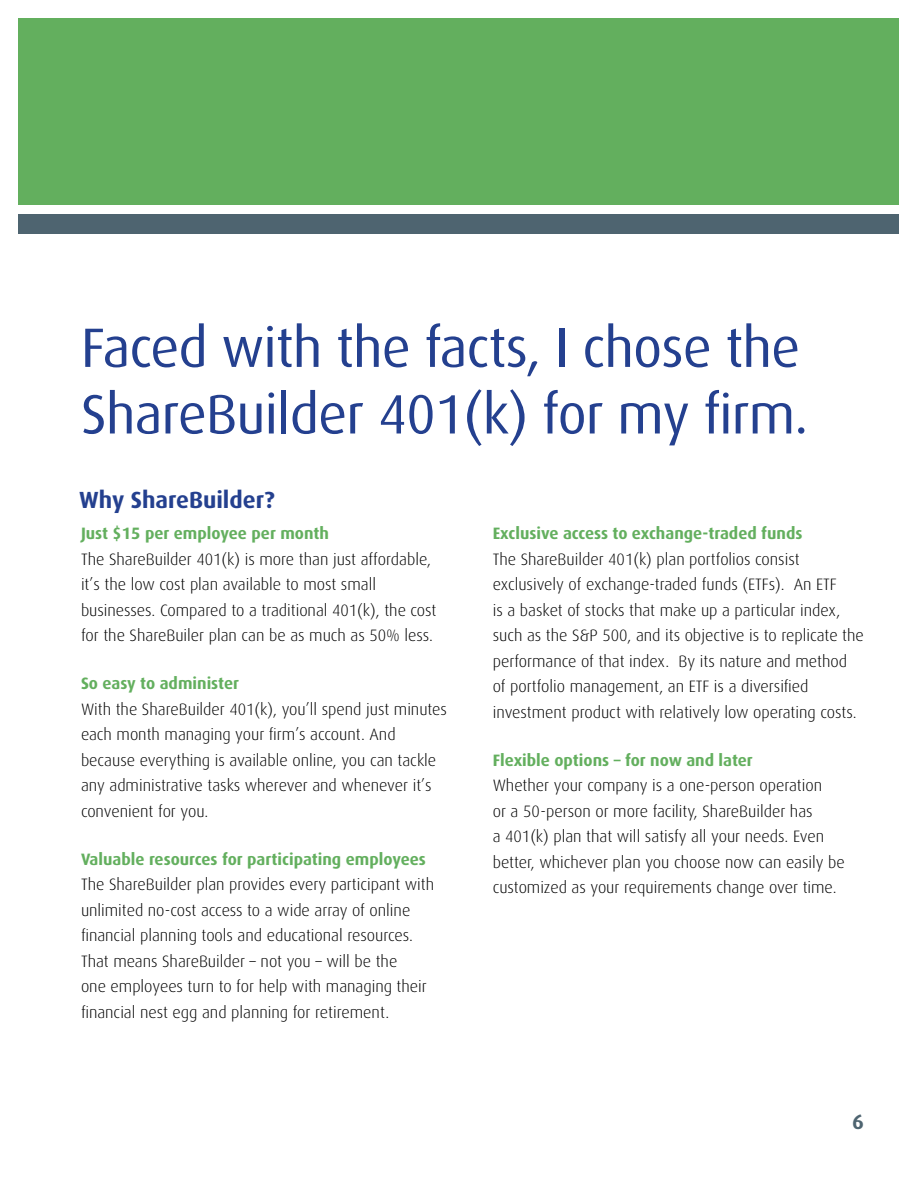
<style>
.page{position:relative;width:918px;height:1188px;background:#fff}
.page>*{position:absolute;margin:0;border:0;box-sizing:border-box;transform-origin:0 0}
.t1{font:55.5px/66.6px "Dax";letter-spacing:-.015em;color:#24408f}
.t2{font:700 23.4px "Dax";color:#24408f}
.t3{font:300 16.5px/25.5px "Dax";color:#000}
.t4{font:700 16.5px "Dax";color:#63af5e}
</style>
<div class="page">
<div style="left:19px;top:18px;width:880px;height:187px;background:#63af5e"></div>
<div style="left:19px;top:214px;width:880px;height:20px;background:#4e6470"></div>
<h1 class="t1" style="left:81px;top:315px;width:729px">Faced with the facts, I chose the<br>ShareBuilder 401(k) for my firm.</h1>
<h2 class="t2" style="left:79px;top:487px;width:197px">Why ShareBuilder?</h2>
<p class="t4" style="left:81px;top:524px;width:249px">Just $15 per employee per month</p>
<p class="t3" style="left:81px;top:546px;width:357px">The ShareBuilder 401(k) is more than just affordable, it’s the low cost plan available to most small businesses. Compared to a traditional 401(k), the cost for the ShareBuiler plan can be as much as 50% less.</p>
<p class="t4" style="left:81px;top:674px;width:160px">So easy to administer</p>
<p class="t3" style="left:81px;top:696px;width:368px">With the ShareBuilder 401(k), you’ll spend just minutes each month managing your firm’s account. And because everything is available online, you can tackle any administrative tasks wherever and whenever it’s convenient for you.</p>
<p class="t4" style="left:81px;top:850px;width:346px">Valuable resources for participating employees</p>
<p class="t3" style="left:81px;top:872px;width:355px">The ShareBuilder plan provides every participant with unlimited no-cost access to a wide array of online financial planning tools and educational resources.<br>That means ShareBuilder – not you – will be the<br>one employees turn to for help with managing their financial nest egg and planning for retirement.</p>
<p class="t4" style="left:493px;top:524px;width:311px">Exclusive access to exchange-traded funds</p>
<p class="t3" style="left:493px;top:546px;width:373px">The ShareBuilder 401(k) plan portfolios consist exclusively of exchange-traded funds (ETFs). An ETF<br>is a basket of stocks that make up a particular index, such as the S&amp;P 500, and its objective is to replicate the performance of that index. By its nature and method of portfolio management, an ETF is a diversified investment product with relatively low operating costs.</p>
<p class="t4" style="left:493px;top:751px;width:262px">Flexible options – for now and later</p>
<p class="t3" style="left:493px;top:773px;width:354px">Whether your company is a one-person operation<br>or a 50-person or more facility, ShareBuilder has<br>a 401(k) plan that will satisfy all your needs. Even better, whichever plan you choose now can easily be customized as your requirements change over time.</p>
</div>
